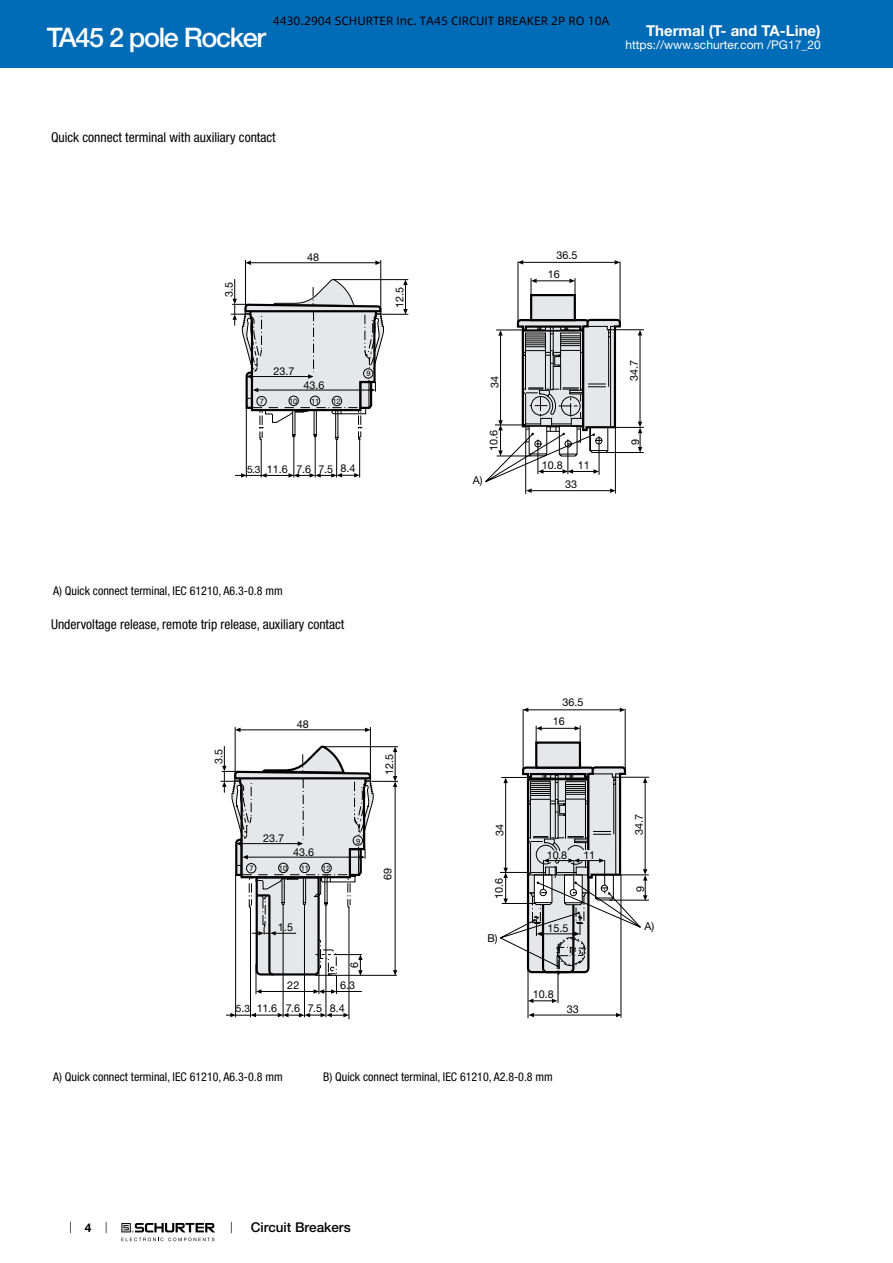
<style>
.page{position:relative;width:893px;height:1263px;background:#fff}
.page>*{position:absolute;margin:0;border:0;box-sizing:border-box;transform-origin:0 0}
.t1{font:500 27px "Helvetica Neue LT";letter-spacing:-.05em;color:#fff}
.t2{font:700 15px "Helvetica Neue LT";color:#fff}
.t3{font:condensed 13.5px "Helvetica Neue LT";color:#000}
.t4{font:500 13.5px "Helvetica Neue LT";color:#000}
.t5{font:condensed 12px "Helvetica Neue LT";color:#000}
.t6{font:12px "Alibaba Pu Hui Ti 3 55 Regular";color:#000}
.t7{font:12px "Helvetica Neue LT";color:#fff}
.t8{font:700 12px "Helvetica Neue LT";color:#000}
.t9{font:10.8px/18.8px "Helvetica Neue LT";color:#000}
.t10{font:7.5px "Helvetica Neue LT";letter-spacing:-.02em;color:#000}
.s1{font-size:10.2px}
</style>
<div class="page">
<svg style="left:70px;top:1221px;width:1px;height:12px"></svg>
<svg style="left:121px;top:1223px;width:94px;height:18px"></svg>
<div style="left:0;top:0;width:893px;height:68px;background:#006bb6"></div>
<hr style="left:336px;top:439px;width:1px;height:38px;background:#000">
<hr style="left:359px;top:436px;width:1px;height:41px;background:#000">
<hr style="left:261px;top:440px;width:1px;height:37px;background:#000">
<hr style="left:246px;top:408px;width:1px;height:69px;background:#000">
<hr style="left:294px;top:437px;width:1px;height:40px;background:#000">
<hr style="left:315px;top:437px;width:1px;height:40px;background:#000">
<svg style="left:235px;top:473px;width:125px;height:5px"></svg>
<svg style="left:230px;top:259px;width:179px;height:181px"></svg>
<hr style="left:531px;top:490px;width:79px;height:1px;background:#000">
<svg style="left:610px;top:488px;width:5px;height:5px"></svg>
<svg style="left:526px;top:488px;width:6px;height:5px"></svg>
<hr style="left:525px;top:442px;width:1px;height:52px;background:#000">
<hr style="left:523px;top:262px;width:92px;height:1px;background:#000">
<hr style="left:518px;top:261px;width:1px;height:62px;background:#000">
<svg style="left:518px;top:260px;width:5px;height:5px"></svg>
<svg style="left:615px;top:260px;width:5px;height:5px"></svg>
<hr style="left:536px;top:281px;width:34px;height:1px;background:#000">
<hr style="left:620px;top:261px;width:1px;height:62px;background:#000">
<svg style="left:569px;top:278px;width:7px;height:16px"></svg>
<svg style="left:531px;top:278px;width:6px;height:16px"></svg>
<div style="left:531px;top:295px;width:44px;height:25px;background:#e6e7e8"></div>
<div style="left:530px;top:294px;width:46px;height:27px;border:2px solid #000"></div>
<hr style="left:615px;top:427px;width:1px;height:66px;background:#000">
<svg style="left:485px;top:318px;width:159px;height:164px"></svg>
<hr style="left:326px;top:905px;width:1px;height:112px;background:#000">
<hr style="left:349px;top:908px;width:1px;height:111px;background:#000">
<hr style="left:235px;top:875px;width:1px;height:142px;background:#000">
<hr style="left:250px;top:908px;width:1px;height:109px;background:#000">
<hr style="left:283px;top:905px;width:1px;height:112px;background:#000">
<hr style="left:304px;top:905px;width:1px;height:112px;background:#000">
<svg style="left:226px;top:1013px;width:123px;height:4px"></svg>
<hr style="left:528px;top:709px;width:92px;height:1px;background:#000">
<hr style="left:523px;top:709px;width:1px;height:61px;background:#000">
<svg style="left:523px;top:708px;width:5px;height:4px"></svg>
<svg style="left:620px;top:708px;width:5px;height:4px"></svg>
<hr style="left:541px;top:728px;width:34px;height:1px;background:#000">
<hr style="left:625px;top:709px;width:1px;height:61px;background:#000">
<svg style="left:575px;top:726px;width:6px;height:15px"></svg>
<svg style="left:536px;top:726px;width:6px;height:15px"></svg>
<div style="left:536px;top:743px;width:44px;height:25px;background:#e6e7e8"></div>
<div style="left:535px;top:741px;width:46px;height:28px;border:2px solid #000"></div>
<svg style="left:500px;top:765px;width:149px;height:253px"></svg>
<div style="left:583px;top:851px;width:12px;height:9px;background:#e6e7e8"></div>
<svg style="left:220px;top:727px;width:178px;height:267px"></svg>
<hr style="left:256px;top:964px;width:1px;height:30px;background:#000">
<p class="t6" style="left:273px;top:13px;width:338px">4430.2904 SCHURTER Inc. TA45 CIRCUIT BREAKER 2P RO 10A</p>
<h1 class="t1" style="left:47px;top:21px;width:221px">TA45 2 pole Rocker</h1>
<h2 class="t2" style="left:646px;top:21px;width:176px">Thermal (T- and TA-Line)</h2>
<p class="t7" style="left:625px;top:38px;width:197px">https://www.schurter.com /PG17_20</p>
<p class="t3" style="left:51px;top:130px;width:226px">Quick connect terminal with auxiliary contact</p>
<p class="t9" style="left:219px;top:297px;width:17px;rotate:-90deg">3.5</p>
<p class="t9" style="left:307px;top:248px;width:14px">48</p>
<p class="t9" style="left:273px;top:361px;width:23px">23.7</p>
<p class="t10" style="left:366px;top:369px;width:6px">9</p>
<p class="t9" style="left:303px;top:375px;width:23px">43.6</p>
<p class="t10" style="left:260px;top:397px;width:6px">7</p>
<p class="t10" style="left:289px;top:397px;width:10px">10</p>
<p class="t10" style="left:311px;top:396px;width:10px">11</p>
<p class="t10" style="left:333px;top:397px;width:10px">12</p>
<p class="t9" style="left:247px;top:460px;width:110px"><span class="s1">5.3</span> 11.6 7.6 7.5 8.4</p>
<p class="t9" style="left:390px;top:308px;width:23px;rotate:-90deg">12.5</p>
<p class="t5" style="left:53px;top:584px;width:231px">A) Quick connect terminal, IEC 61210, A6.3-0.8 mm</p>
<p class="t3" style="left:51px;top:616px;width:295px">Undervoltage release, remote trip release, auxiliary contact</p>
<p class="t9" style="left:209px;top:764px;width:17px;rotate:-90deg">3.5</p>
<p class="t9" style="left:297px;top:715px;width:14px">48</p>
<p class="t9" style="left:380px;top:775px;width:23px;rotate:-90deg">12.5</p>
<p class="t9" style="left:485px;top:388px;width:14px;rotate:-90deg">34</p>
<p class="t9" style="left:484px;top:451px;width:23px;rotate:-90deg">10.6</p>
<p class="t9" style="left:473px;top:471px;width:11px">A)</p>
<p class="t9" style="left:556px;top:246px;width:23px">36.5</p>
<p class="t9" style="left:548px;top:264px;width:14px">16</p>
<p class="t9" style="left:542px;top:456px;width:23px">10.8</p>
<p class="t9" style="left:578px;top:456px;width:14px">11</p>
<p class="t9" style="left:565px;top:475px;width:14px">33</p>
<p class="t9" style="left:624px;top:381px;width:23px;rotate:-90deg">34.7</p>
<p class="t9" style="left:626px;top:445px;width:8px;rotate:-90deg">9</p>
<p class="t9" style="left:553px;top:693px;width:32px;text-indent:10px">36.5<br>16</p>
<p class="t9" style="left:263px;top:828px;width:23px">23.7</p>
<p class="t10" style="left:356px;top:836px;width:6px">9</p>
<p class="t9" style="left:293px;top:842px;width:23px">43.6</p>
<p class="t10" style="left:249px;top:864px;width:6px">7</p>
<p class="t10" style="left:279px;top:864px;width:10px">10</p>
<p class="t10" style="left:301px;top:864px;width:10px">11</p>
<p class="t10" style="left:322px;top:864px;width:10px">12</p>
<p class="t9" style="left:278px;top:917px;width:17px">1.5</p>
<p class="t9" style="left:287px;top:976px;width:14px">22</p>
<p class="t9" style="left:345px;top:968px;width:8px;rotate:-90deg">6</p>
<p class="t9" style="left:340px;top:976px;width:17px">6.3</p>
<p class="t9" style="left:236px;top:999px;width:110px"><span class="s1">5.3</span> 11.6 7.6 7.5 8.4</p>
<p class="t9" style="left:378px;top:879px;width:14px;rotate:-90deg">69</p>
<p class="t9" style="left:490px;top:836px;width:14px;rotate:-90deg">34</p>
<p class="t9" style="left:630px;top:835px;width:23px;rotate:-90deg">34.7</p>
<p class="t9" style="left:489px;top:899px;width:23px;rotate:-90deg">10.6</p>
<p class="t9" style="left:487px;top:929px;width:12px">B)</p>
<p class="t9" style="left:547px;top:845px;width:22px">10.8</p>
<p class="t9" style="left:583px;top:846px;width:13px">11</p>
<p class="t9" style="left:548px;top:918px;width:23px">15.5</p>
<p class="t9" style="left:533px;top:984px;width:23px">10.8</p>
<p class="t9" style="left:567px;top:1000px;width:14px">33</p>
<p class="t9" style="left:631px;top:892px;width:8px;rotate:-90deg">9</p>
<p class="t9" style="left:644px;top:917px;width:11px">A)</p>
<p class="t5" style="left:53px;top:1070px;width:231px">A) Quick connect terminal, IEC 61210, A6.3-0.8 mm</p>
<p class="t5" style="left:323px;top:1070px;width:231px">B) Quick connect terminal, IEC 61210, A2.8-0.8 mm</p>
<p class="t8" style="left:85px;top:1220px;width:8px">4</p>
<p class="t4" style="left:251px;top:1219px;width:101px">Circuit Breakers</p>
</div>
